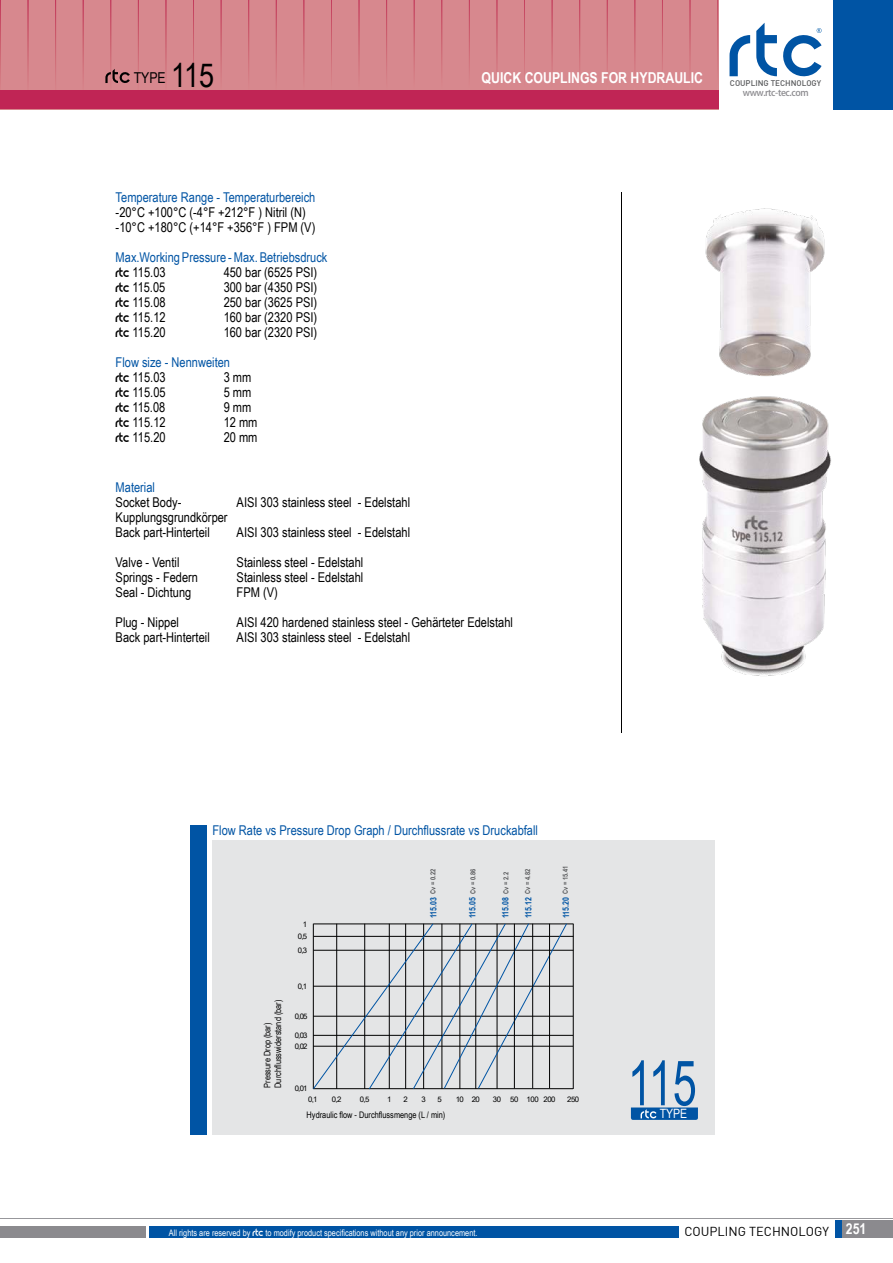
<style>
.page{position:relative;width:893px;height:1263px;background:#fff}
.page>*{position:absolute;margin:0;border:0;box-sizing:border-box;transform-origin:0 0}
.t1{font:62.55px "Arial Narrow Turk";color:#0054a4;scale:.84 1}
.t2{font:700 15px "Arial Narrow Turk";color:#fff}
.t3{font:15px "Arial Narrow Turk";color:#000}
.t4{font:13.5px/15px "Arial Narrow Turk";color:#000}
.t5{font:13.5px/15px "Arial Narrow Turk";color:#0054a4}
.t6{font:12.9px "Arial Narrow Turk";color:#fff}
.t7{font:12.75px "DI Nbek";color:#000}
.t8{font:500 9.15px "Koz Go Pr 6 N";letter-spacing:-.04em;color:#8b8a8e}
.t9{font:9px "Arial Narrow Turk";color:#fff}
.t10{font:9px/10.5px "Arial Narrow Turk";color:#000}
.t11{font:700 8.7px "Arial Narrow Turk";color:#0054a4}
.t12{font:500 8.1px "DI Nbek";color:#58595b}
.t13{font:7.5px "Arial Narrow Turk";letter-spacing:-.05em;color:#000;scale:1.27 1}
.t14{font:700 6.9px "Arial Narrow Turk";color:#58595b}
.s1{font-size:33px}
.s2{font-family:"Abode";color:#000}
.s3{color:#000}
.s4{font-family:"Abode"}
.s5{font-family:"Abode";font-size:10.5px}
</style>
<div class="page">
<div style="left:0;top:1226px;width:146px;height:11px;background:#8b8a8e"></div>
<div style="left:149px;top:1226px;width:529px;height:11px;background:#0054a4"></div>
<hr style="left:0;top:1218px;width:893px;height:1px;background:#97979b">
<div style="left:833px;top:0;width:60px;height:109px;background:#0054a4"></div>
<svg style="left:729px;top:35px;width:21px;height:41px"></svg>
<svg style="left:756px;top:23px;width:66px;height:54px"></svg>
<div style="left:690px;top:0;width:28px;height:91px;background:#d7888e"></div>
<div style="left:0;top:0;width:690px;height:91px;background:#d7888e"></div>
<div style="left:0;top:91px;width:718px;height:18px;background:#c02555"></div>
<img style="left:699px;top:208px;width:132px;height:468px">
<div style="left:843px;top:1220px;width:50px;height:17px;background:#8b8a8e"></div>
<div style="left:835px;top:1220px;width:7px;height:17px;background:#0054a4"></div>
<hr style="left:621px;top:192px;width:1px;height:540px;background:#000">
<svg style="left:105px;top:69px;width:25px;height:15px"></svg>
<div style="left:213px;top:840px;width:502px;height:295px;background:#e4e5e6"></div>
<div style="left:191px;top:825px;width:16px;height:310px;background:#0054a4"></div>
<svg style="left:631px;top:1107px;width:67px;height:13px"></svg>
<hr style="left:313px;top:1088px;width:260px;height:1px;background:#000">
<hr style="left:313px;top:1035px;width:260px;height:1px;background:#000">
<hr style="left:313px;top:986px;width:260px;height:1px;background:#000">
<hr style="left:313px;top:1016px;width:260px;height:1px;background:#000">
<hr style="left:313px;top:1046px;width:260px;height:1px;background:#000">
<hr style="left:314px;top:936px;width:259px;height:1px;background:#000">
<hr style="left:314px;top:924px;width:259px;height:1px;background:#000">
<hr style="left:314px;top:950px;width:259px;height:1px;background:#000">
<svg style="left:312px;top:923px;width:256px;height:167px"></svg>
<hr style="left:549px;top:924px;width:1px;height:164px;background:#000">
<hr style="left:532px;top:924px;width:1px;height:164px;background:#000">
<hr style="left:573px;top:924px;width:1px;height:165px;background:#000">
<hr style="left:514px;top:924px;width:1px;height:164px;background:#000">
<p class="t3" style="left:134px;top:69px;width:82px">TYPE <span class="s1">115</span></p>
<p class="t2" style="left:482px;top:69px;width:223px">QUICK COUPLINGS FOR HYDRAULIC</p>
<p class="t12" style="left:730px;top:78px;width:93px">COUPLING TECHNOLOGY</p>
<p class="t8" style="left:743px;top:88px;width:68px">www.rtc-tec.com</p>
<p class="t5" style="left:116px;top:190px;width:201px">Temperature Range - Temperaturbereich</p>
<p class="t4" style="left:116px;top:205px;width:201px">-20°C +100°C (-4°F +212°F ) Nitril (N) -10°C +180°C (+14°F +356°F ) FPM (V)</p>
<p class="t5" style="left:116px;top:250px;width:213px">Max.Working Pressure - Max. Betriebsdruck <span class="s2">rtc</span> <span class="s3">115.03</span></p>
<p class="t4" style="left:224px;top:265px;width:95px">450 bar (6525 PSI)</p>
<p class="t4" style="left:116px;top:280px;width:51px"><span class="s4">rtc</span> 115.05</p>
<p class="t4" style="left:224px;top:280px;width:95px">300 bar (4350 PSI)</p>
<p class="t4" style="left:116px;top:295px;width:51px"><span class="s4">rtc</span> 115.08</p>
<p class="t4" style="left:224px;top:295px;width:95px">250 bar (3625 PSI)</p>
<p class="t4" style="left:116px;top:310px;width:51px"><span class="s4">rtc</span> 115.12</p>
<p class="t4" style="left:224px;top:310px;width:95px">160 bar (2320 PSI)</p>
<p class="t4" style="left:116px;top:325px;width:51px"><span class="s4">rtc</span> 115.20</p>
<p class="t4" style="left:224px;top:325px;width:95px">160 bar (2320 PSI)</p>
<p class="t5" style="left:116px;top:355px;width:116px">Flow size - Nennweiten <span class="s2">rtc</span> <span class="s3">115.03</span></p>
<p class="t4" style="left:224px;top:370px;width:29px">3 mm</p>
<p class="t4" style="left:116px;top:385px;width:51px"><span class="s4">rtc</span> 115.05</p>
<p class="t4" style="left:224px;top:385px;width:29px">5 mm</p>
<p class="t4" style="left:116px;top:400px;width:51px"><span class="s4">rtc</span> 115.08</p>
<p class="t4" style="left:224px;top:400px;width:29px">9 mm</p>
<p class="t4" style="left:116px;top:415px;width:51px"><span class="s4">rtc</span> 115.12</p>
<p class="t4" style="left:224px;top:415px;width:35px">12 mm</p>
<p class="t4" style="left:116px;top:430px;width:51px"><span class="s4">rtc</span> 115.20</p>
<p class="t4" style="left:224px;top:430px;width:35px">20 mm</p>
<p class="t5" style="left:116px;top:480px;width:41px">Material</p>
<p class="t4" style="left:116px;top:495px;width:113px">Socket Body-<br>Kupplungsgrundkörper<br>Back part-Hinterteil</p>
<p class="t4" style="left:116px;top:555px;width:84px">Valve - Ventil<br>Springs - Federn<br>Seal - Dichtung</p>
<p class="t4" style="left:116px;top:614px;width:96px">Plug - Nippel<br>Back part-Hinterteil</p>
<p class="t4" style="left:237px;top:494px;width:175px">AISI 303 stainless steel - Edelstahl</p>
<p class="t4" style="left:237px;top:524px;width:175px">AISI 303 stainless steel - Edelstahl</p>
<p class="t4" style="left:237px;top:554px;width:128px;text-align:justify">Stainless steel - Edelstahl Stainless steel - Edelstahl FPM (V)</p>
<p class="t4" style="left:237px;top:614px;width:278px">AISI 420 hardened stainless steel - Gehärteter Edelstahl<br>AISI 303 stainless steel - Edelstahl</p>
<p class="t5" style="left:213px;top:823px;width:327px">Flow Rate vs Pressure Drop Graph / Durchflussrate vs Druckabfall</p>
<p class="t10" style="left:262px;top:1088px;width:90px;rotate:-90deg">Pressure Drop (bar)<br>Durchflusswiderstand (bar)</p>
<p class="t13" style="left:303px;top:920px;width:5px">1</p>
<p class="t13" style="left:298px;top:932px;width:9px">0,5</p>
<p class="t13" style="left:298px;top:946px;width:9px">0,3</p>
<p class="t13" style="left:298px;top:982px;width:9px">0,1</p>
<p class="t13" style="left:295px;top:1012px;width:12px">0,05</p>
<p class="t13" style="left:295px;top:1031px;width:12px">0,03</p>
<p class="t13" style="left:295px;top:1042px;width:12px">0,02</p>
<p class="t13" style="left:295px;top:1084px;width:12px">0,01</p>
<p class="t13" style="left:308px;top:1095px;width:9px">0,1</p>
<p class="t14" style="left:429px;top:894px;width:26px;rotate:-90deg">Cv = 0.22</p>
<p class="t14" style="left:469px;top:894px;width:26px;rotate:-90deg">Cv = 0.86</p>
<p class="t14" style="left:502px;top:894px;width:23px;rotate:-90deg">Cv = 2.2</p>
<p class="t14" style="left:524px;top:894px;width:26px;rotate:-90deg">Cv = 4.82</p>
<p class="t14" style="left:561px;top:894px;width:29px;rotate:-90deg">Cv = 15.41</p>
<p class="t11" style="left:429px;top:919px;width:23px;rotate:-91deg">115.03</p>
<p class="t11" style="left:468px;top:919px;width:23px;rotate:-91deg">115.05</p>
<p class="t11" style="left:501px;top:919px;width:23px;rotate:-91deg">115.08</p>
<p class="t11" style="left:523px;top:919px;width:23px;rotate:-91deg">115.12</p>
<p class="t11" style="left:561px;top:919px;width:23px;rotate:-91deg">115.20</p>
<p class="t13" style="left:332px;top:1095px;width:9px">0,2</p>
<p class="t13" style="left:360px;top:1095px;width:9px">0,5</p>
<p class="t13" style="left:387px;top:1095px;width:5px">1</p>
<p class="t13" style="left:403px;top:1095px;width:5px">2</p>
<p class="t13" style="left:421px;top:1095px;width:5px">3</p>
<p class="t13" style="left:438px;top:1095px;width:5px">5</p>
<p class="t13" style="left:456px;top:1095px;width:20px">10 20</p>
<p class="t13" style="left:493px;top:1095px;width:51px">30 50 100 200</p>
<p class="t13" style="left:567px;top:1095px;width:11px">250</p>
<p class="t10" style="left:307px;top:1110px;width:140px">Hydraulic flow - Durchflussmenge (L / min)</p>
<h1 class="t1" style="left:628px;top:1047px;width:84px">115</h1>
<p class="t6" style="left:660px;top:1106px;width:29px">TYPE</p>
<p class="t9" style="left:169px;top:1227px;width:310px">All rights are reserved by <span class="s5">rtc</span> to modify product specifications without any prior announcement.</p>
<p class="t7" style="left:684px;top:1223px;width:146px">COUPLING TECHNOLOGY</p>
<p class="t2" style="left:846px;top:1220px;width:22px">251</p>
</div>
